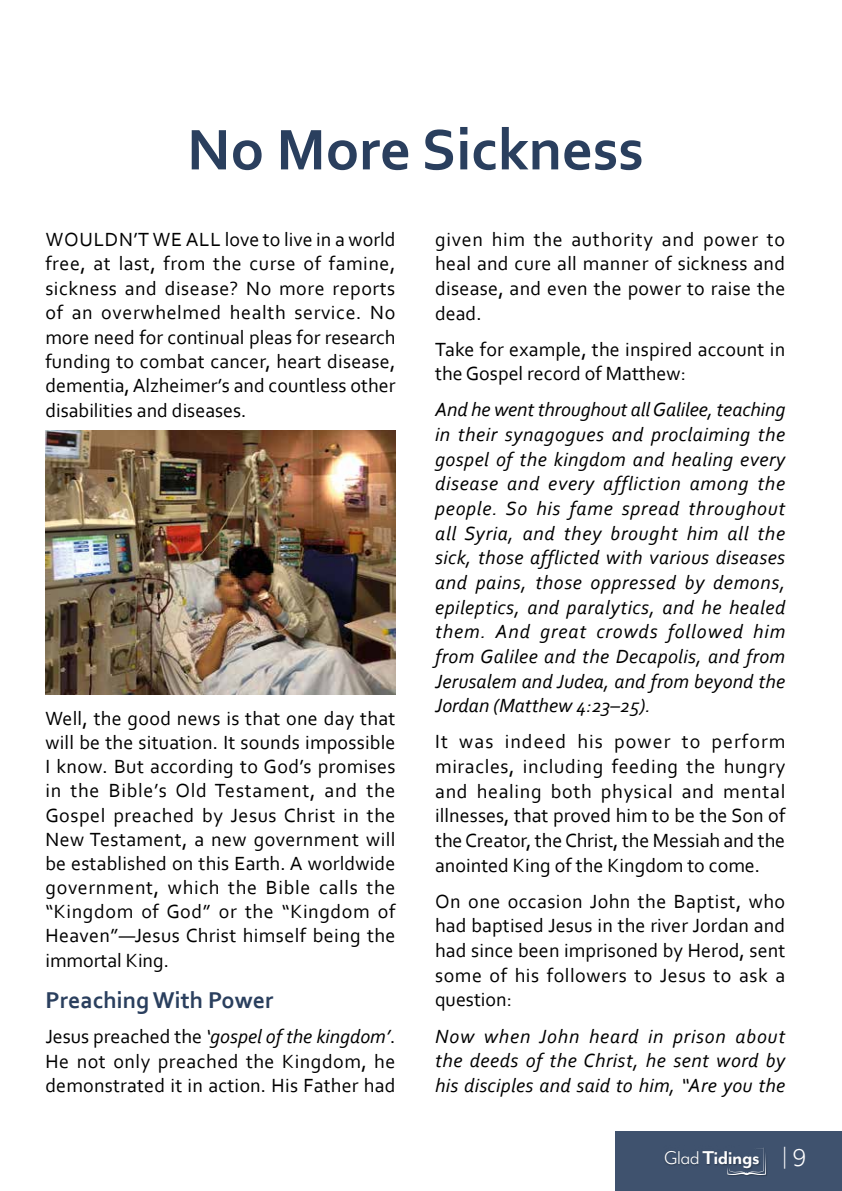
<style>
.page{position:relative;width:842px;height:1191px;background:#fff}
.page>*{position:absolute;margin:0;border:0;box-sizing:border-box;transform-origin:0 0}
.t1{font:700 60px "Corbel";color:#2a3f5e}
.t2{font:700 24px "Corbel";color:#2a3f5e}
.t3{font:700 21.4px "Mr Eaves Mod OT";letter-spacing:-.025em;color:#fff}
.t4{font:20px/24.6px "Corbel";letter-spacing:.01em;color:#000;text-align:justify}
.t5{font:italic 20px/24.6px "Corbel";letter-spacing:.015em;color:#000;text-align:justify}
.s1{font-style:italic}
.s2{font-weight:400}
.s3{font-weight:400;font-size:28px}
</style>
<div class="page">
<div style="left:615px;top:1131px;width:227px;height:60px;background:#3f526e"></div>
<svg style="left:727px;top:1147px;width:39px;height:28px"></svg>
<img style="left:664px;top:1147px;width:97px;height:25px">
<img style="left:45px;top:431px;width:350px;height:263px">
<h1 class="t1" style="left:187px;top:112px;width:458px">No More Sickness</h1>
<p class="t4" style="left:45px;top:226px;width:352px">WOULDN’T WE ALL love to live in a world free, at last, from the curse of famine, sickness and disease? No more reports of an overwhelmed health service. No more need for continual pleas for research funding to combat cancer, heart disease, dementia, Alzheimer’s and countless other disabilities and diseases.</p>
<p class="t4" style="left:435px;top:226px;width:352px">given him the authority and power to heal and cure all manner of sickness and disease, and even the power to raise the dead.</p>
<p class="t4" style="left:435px;top:336px;width:352px">Take for example, the inspired account in the Gospel record of Matthew:</p>
<p class="t5" style="left:435px;top:397px;width:352px">And he went throughout all Galilee, teaching in their synagogues and proclaiming the gospel of the kingdom and healing every disease and every affliction among the people. So his fame spread throughout all Syria, and they brought him all the sick, those afflicted with various diseases and pains, those oppressed by demons, epileptics, and paralytics, and he healed them. And great crowds followed him from Galilee and the Decapolis, and from Jerusalem and Judea, and from beyond the Jordan (Matthew 4:23–25).</p>
<p class="t4" style="left:435px;top:729px;width:352px">It was indeed his power to perform miracles, including feeding the hungry and healing both physical and mental illnesses, that proved him to be the Son of the Creator, the Christ, the Messiah and the anointed King of the Kingdom to come.</p>
<p class="t4" style="left:435px;top:888px;width:352px">On one occasion John the Baptist, who had baptised Jesus in the river Jordan and had since been imprisoned by Herod, sent some of his followers to Jesus to ask a question:</p>
<p class="t5" style="left:435px;top:1023px;width:352px">Now when John heard in prison about the deeds of the Christ, he sent word by his disciples and said to him, “Are you the</p>
<p class="t4" style="left:45px;top:706px;width:352px">Well, the good news is that one day that will be the situation. It sounds impossible I know. But according to God’s promises in the Bible’s Old Testament, and the Gospel preached by Jesus Christ in the New Testament, a new government will be established on this Earth. A worldwide government, which the Bible calls the “Kingdom of God” or the “Kingdom of Heaven”—Jesus Christ himself being the immortal King.</p>
<p class="t2" style="left:45px;top:985px;width:230px">Preaching With Power</p>
<p class="t4" style="left:45px;top:1024px;width:352px">Jesus preached the <span class="s1">‘gospel of the kingdom’</span>.<br>He not only preached the Kingdom, he demonstrated it in action. His Father had</p>
<p class="t3" style="left:664px;top:1146px;width:144px"><span class="s2">Glad</span> Tidings <span class="s3">| 9</span></p>
</div>
